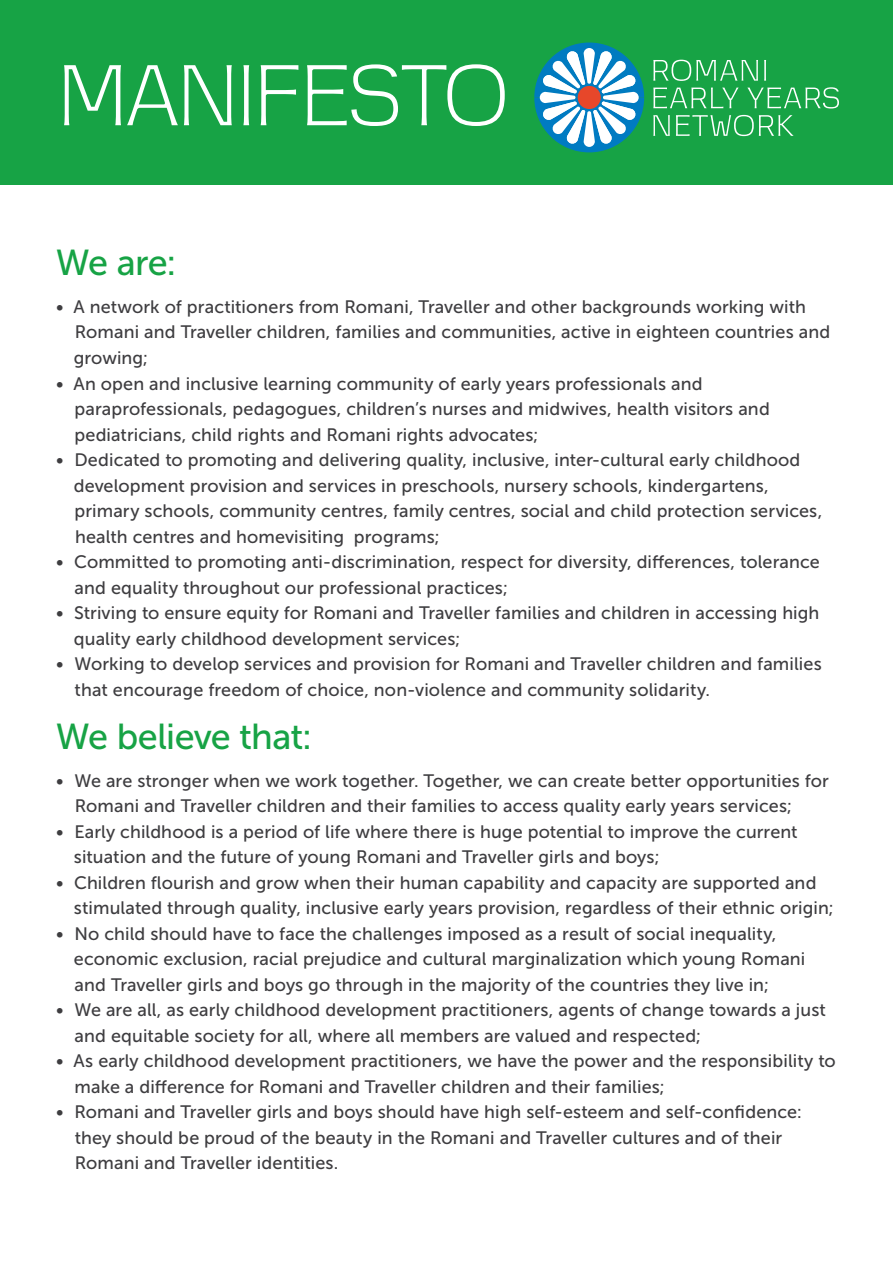
<style>
.page{position:relative;width:893px;height:1263px;background:#fff}
.page>*{position:absolute;margin:0;border:0;box-sizing:border-box;transform-origin:0 0}
.t1{font:300 77.7px "Vezus";letter-spacing:-.065em;color:#fff}
.t2{font:36px "Museo Sans 500";letter-spacing:-.025em;color:#17a345}
.t3{font:18px/25.5px "Museo Sans 500";letter-spacing:.005em;color:#3e3d40}
</style>
<div class="page">
<div style="left:0;top:0;width:893px;height:185px;background:#17a345"></div>
<svg style="left:653px;top:60px;width:105px;height:21px"></svg>
<svg style="left:764px;top:60px;width:2px;height:21px"></svg>
<svg style="left:653px;top:88px;width:86px;height:20px"></svg>
<svg style="left:747px;top:87px;width:92px;height:21px"></svg>
<svg style="left:653px;top:115px;width:17px;height:21px"></svg>
<svg style="left:676px;top:115px;width:118px;height:21px"></svg>
<svg style="left:534px;top:43px;width:110px;height:109px"></svg>
<div style="left:578px;top:86px;width:23px;height:23px;background:#e7472a;border-radius:50%"></div>
<h1 class="t1" style="left:54px;top:47px;width:458px">MANIFESTO</h1>
<h2 class="t2" style="left:56px;top:243px;width:122px">We are:</h2>
<p class="t3" style="left:74px;top:294px;width:758px;text-indent:-18px">• A network of practitioners from Romani, Traveller and other backgrounds working with<br>Romani and Traveller children, families and communities, active in eighteen countries and growing;</p>
<p class="t3" style="left:74px;top:371px;width:697px;text-indent:-18px">• An open and inclusive learning community of early years professionals and paraprofessionals, pedagogues, children’s nurses and midwives, health visitors and pediatricians, child rights and Romani rights advocates;</p>
<p class="t3" style="left:74px;top:447px;width:750px;text-indent:-18px">• Dedicated to promoting and delivering quality, inclusive, inter-cultural early childhood development provision and services in preschools, nursery schools, kindergartens, primary schools, community centres, family centres, social and child protection services, health centres and homevisiting programs;</p>
<p class="t3" style="left:75px;top:549px;width:747px;text-indent:-19px">• Committed to promoting anti-discrimination, respect for diversity, differences, tolerance and equality throughout our professional practices;</p>
<p class="t3" style="left:74px;top:600px;width:747px;text-indent:-18px">• Striving to ensure equity for Romani and Traveller families and children in accessing high quality early childhood development services;</p>
<p class="t3" style="left:75px;top:651px;width:749px;text-indent:-19px">• Working to develop services and provision for Romani and Traveller children and families that encourage freedom of choice, non-violence and community solidarity.</p>
<h2 class="t2" style="left:56px;top:716px;width:258px">We believe that:</h2>
<p class="t3" style="left:75px;top:768px;width:756px;text-indent:-19px">• We are stronger when we work together. Together, we can create better opportunities for<br>Romani and Traveller children and their families to access quality early years services;</p>
<p class="t3" style="left:74px;top:819px;width:725px;text-indent:-18px">• Early childhood is a period of life where there is huge potential to improve the current situation and the future of young Romani and Traveller girls and boys;</p>
<p class="t3" style="left:74px;top:870px;width:761px;text-indent:-18px">• Children flourish and grow when their human capability and capacity are supported and stimulated through quality, inclusive early years provision, regardless of their ethnic origin;</p>
<p class="t3" style="left:74px;top:921px;width:733px;text-indent:-18px">• No child should have to face the challenges imposed as a result of social inequality, economic exclusion, racial prejudice and cultural marginalization which young Romani and Traveller girls and boys go through in the majority of the countries they live in;</p>
<p class="t3" style="left:75px;top:997px;width:753px;text-indent:-19px">• We are all, as early childhood development practitioners, agents of change towards a just and equitable society for all, where all members are valued and respected;</p>
<p class="t3" style="left:74px;top:1048px;width:763px;text-indent:-18px">• As early childhood development practitioners, we have the power and the responsibility to make a difference for Romani and Traveller children and their families;</p>
<p class="t3" style="left:75px;top:1099px;width:729px;text-indent:-19px">• Romani and Traveller girls and boys should have high self-esteem and self-confidence: they should be proud of the beauty in the Romani and Traveller cultures and of their<br>Romani and Traveller identities.</p>
</div>
